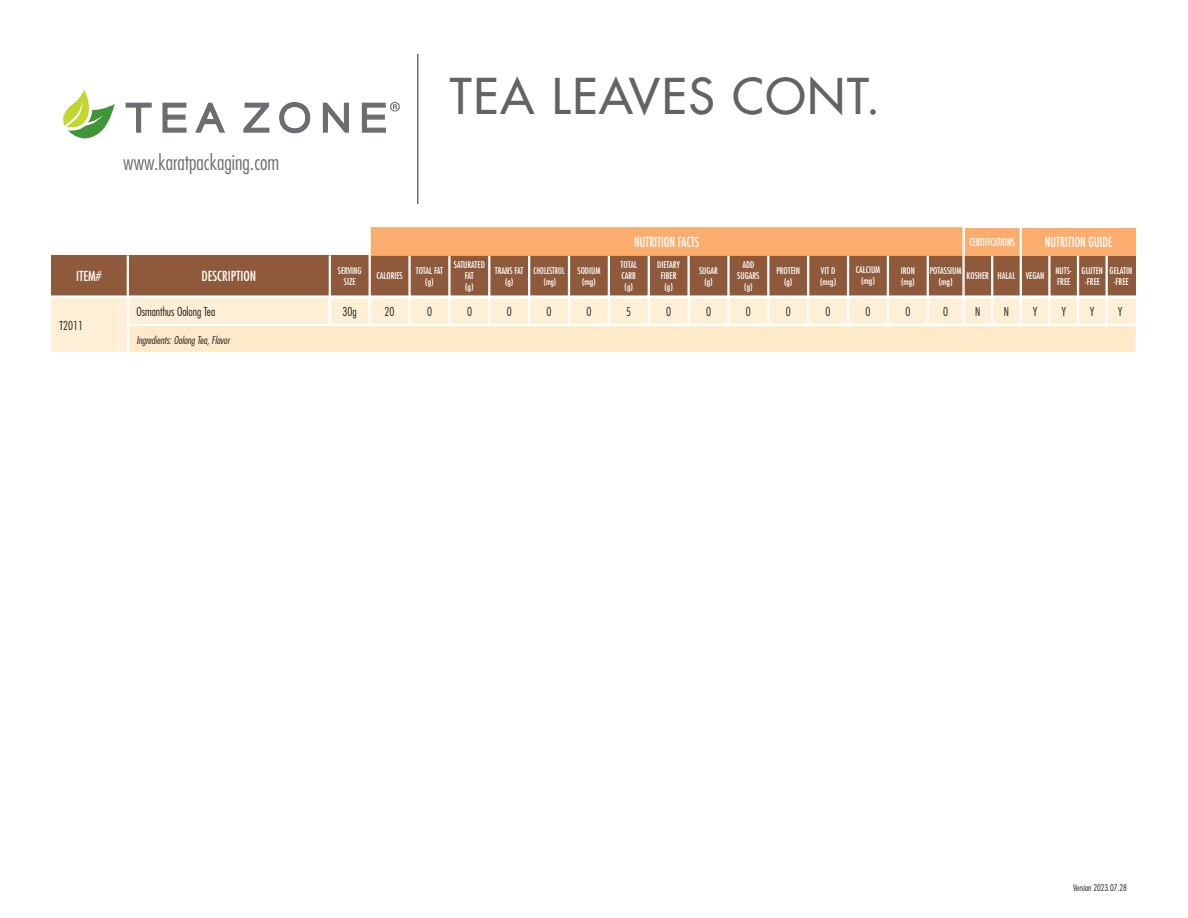
<style>
.page{position:relative;width:1188px;height:918px;background:#fff}
.page>*{position:absolute;margin:0;border:0;box-sizing:border-box;transform-origin:0 0}
.t1{font:500 48px "Futura Std";letter-spacing:.04em;color:#636366}
.t2{font:300 condensed 21px "Futura Std";color:#6d6f72}
.t3{font:condensed 13.5px "Futura Std";color:#fff;scale:.9 1}
.t4{font:condensed 13.5px "Futura Std";color:#fff}
.t5{font:300 condensed 12px "Futura Std";color:#231f20}
.t6{font:italic 300 condensed 10.5px "Futura Std";color:#231f20}
.t7{font:condensed 10.5px "Futura Std";color:#fff;scale:.9 1}
.t8{font:condensed 9px/10.8px "Futura Std";color:#fff;text-align:center}
.t9{font:300 condensed 9px "Futura Std";color:#231f20}
.t10{font:condensed 9px/10.8px "Futura Std";color:#fff;text-align:center;scale:.89 1}
.t11{font:condensed 9px/10.8px "Futura Std";letter-spacing:-.02em;color:#fff;text-align:center}
</style>
<div class="page">
<hr style="left:417px;top:54px;width:1px;height:150px;background:#6c6d70">
<svg style="left:125px;top:102px;width:27px;height:31px"></svg>
<svg style="left:162px;top:102px;width:63px;height:31px"></svg>
<svg style="left:243px;top:102px;width:68px;height:32px"></svg>
<svg style="left:322px;top:102px;width:27px;height:31px"></svg>
<svg style="left:63px;top:90px;width:52px;height:48px"></svg>
<svg style="left:361px;top:102px;width:39px;height:31px"></svg>
<div style="left:330px;top:255px;width:805px;height:606px;background:#ffefd6"></div>
<div style="left:51px;top:255px;width:1084px;height:41px;background:#8f5a3c"></div>
<hr style="left:448px;top:255px;width:3px;height:612px;background:#fff">
<hr style="left:408px;top:255px;width:3px;height:612px;background:#fff">
<hr style="left:488px;top:255px;width:2px;height:612px;background:#fff">
<hr style="left:528px;top:255px;width:2px;height:612px;background:#fff">
<hr style="left:568px;top:255px;width:2px;height:612px;background:#fff">
<hr style="left:608px;top:255px;width:2px;height:612px;background:#fff">
<hr style="left:648px;top:255px;width:2px;height:612px;background:#fff">
<hr style="left:687px;top:255px;width:3px;height:612px;background:#fff">
<hr style="left:727px;top:255px;width:3px;height:612px;background:#fff">
<hr style="left:767px;top:255px;width:2px;height:612px;background:#fff">
<hr style="left:807px;top:255px;width:2px;height:612px;background:#fff">
<hr style="left:847px;top:255px;width:2px;height:612px;background:#fff">
<hr style="left:887px;top:255px;width:2px;height:612px;background:#fff">
<hr style="left:1048px;top:255px;width:3px;height:612px;background:#fff">
<hr style="left:1077px;top:255px;width:2px;height:612px;background:#fff">
<hr style="left:1106px;top:255px;width:2px;height:612px;background:#fff">
<hr style="left:991px;top:255px;width:2px;height:612px;background:#fff">
<hr style="left:927px;top:255px;width:2px;height:612px;background:#fff">
<hr style="left:40px;top:295px;width:1107px;height:3px;background:#fff">
<hr style="left:40px;top:324px;width:1107px;height:3px;background:#fff">
<hr style="left:40px;top:352px;width:1107px;height:3px;background:#fff">
<div style="left:371px;top:228px;width:591px;height:27px;background:#faad6e"></div>
<div style="left:371px;top:228px;width:592px;height:28px;border:1px solid #faa25a"></div>
<div style="left:1022px;top:228px;width:113px;height:27px;background:#faad6e"></div>
<div style="left:965px;top:228px;width:55px;height:27px;background:#faad6e"></div>
<div style="left:129px;top:298px;width:199px;height:26px;background:#ffefd6"></div>
<div style="left:51px;top:298px;width:75px;height:54px;background:#ffefd6"></div>
<hr style="left:329px;top:255px;width:2px;height:636px;background:#fff">
<hr style="left:127px;top:255px;width:2px;height:636px;background:#fff">
<hr style="left:962px;top:227px;width:3px;height:640px;background:#fff">
<hr style="left:1020px;top:226px;width:2px;height:641px;background:#fff">
<hr style="left:369px;top:227px;width:2px;height:640px;background:#fff">
<div style="left:129px;top:327px;width:1006px;height:25px;background:#ffeac9"></div>
<div style="left:46px;top:355px;width:1108px;height:555px;background:#fff"></div>
<h2 class="t2" style="left:123px;top:149px;width:158px">www.karatpackaging.com</h2>
<p class="t1" style="left:450px;top:66px;width:432px">TEA LEAVES CONT.</p>
<h3 class="t3" style="left:634px;top:234px;width:74px">NUTRITION FACTS</h3>
<p class="t7" style="left:969px;top:236px;width:52px">CERTIFICATIONS</p>
<h3 class="t3" style="left:1045px;top:234px;width:77px">NUTRITION GUIDE</h3>
<h3 class="t4" style="left:76px;top:268px;width:27px">ITEM#</h3>
<h3 class="t4" style="left:201px;top:268px;width:56px">DESCRIPTION</h3>
<p class="t8" style="left:338px;top:265px;width:25px">SERVING<br>SIZE</p>
<p class="t8" style="left:376px;top:270px;width:28px">CALORIES</p>
<p class="t11" style="left:416px;top:265px;width:29px">TOTAL FAT (g)</p>
<p class="t8" style="left:454px;top:260px;width:33px">SATURATED<br>FAT<br>(g)</p>
<p class="t8" style="left:495px;top:265px;width:30px">TRANS FAT (g)</p>
<p class="t8" style="left:577px;top:265px;width:24px">SODIUM (mg)</p>
<p class="t8" style="left:621px;top:260px;width:18px">TOTAL<br>CARB (g)</p>
<p class="t8" style="left:657px;top:260px;width:24px">DIETARY<br>FIBER (g)</p>
<p class="t8" style="left:699px;top:265px;width:20px">SUGAR (g)</p>
<p class="t8" style="left:737px;top:260px;width:24px">ADD<br>SUGARS (g)</p>
<p class="t8" style="left:776px;top:265px;width:25px">PROTEIN (g)</p>
<p class="t8" style="left:820px;top:265px;width:18px;text-align:left">VIT D (mcg)</p>
<p class="t8" style="left:901px;top:265px;width:16px;text-align:left">IRON (mg)</p>
<p class="t8" style="left:930px;top:265px;width:33px">POTASSIUM (mg)</p>
<p class="t8" style="left:967px;top:270px;width:79px">KOSHER HALAL VEGAN</p>
<p class="t8" style="left:1055px;top:265px;width:18px;text-align:left">NUTS-<br>FREE</p>
<p class="t8" style="left:1082px;top:265px;width:23px">GLUTEN -FREE</p>
<p class="t8" style="left:1110px;top:265px;width:24px">GELATIN -FREE</p>
<p class="t8" style="left:856px;top:265px;width:26px">CALCIUM (mg)</p>
<p class="t10" style="left:533px;top:265px;width:37px">CHOLESTROL (mg)</p>
<p class="t5" style="left:60px;top:319px;width:25px">T2011</p>
<p class="t5" style="left:136px;top:305px;width:80px">Osmanthus Oolong Tea</p>
<p class="t5" style="left:343px;top:305px;width:16px">30g</p>
<p class="t5" style="left:385px;top:305px;width:11px">20</p>
<p class="t5" style="left:427px;top:305px;width:6px">0</p>
<p class="t5" style="left:467px;top:305px;width:6px">0</p>
<p class="t5" style="left:507px;top:305px;width:6px">0</p>
<p class="t5" style="left:547px;top:305px;width:6px">0</p>
<p class="t5" style="left:586px;top:305px;width:6px">0</p>
<p class="t5" style="left:626px;top:305px;width:6px">5</p>
<p class="t5" style="left:666px;top:305px;width:6px">0</p>
<p class="t5" style="left:706px;top:305px;width:6px">0</p>
<p class="t5" style="left:746px;top:305px;width:6px">0</p>
<p class="t5" style="left:786px;top:305px;width:6px">0</p>
<p class="t5" style="left:826px;top:305px;width:6px">0</p>
<p class="t5" style="left:866px;top:305px;width:6px">0</p>
<p class="t5" style="left:905px;top:305px;width:6px">0</p>
<p class="t5" style="left:943px;top:305px;width:6px">0</p>
<p class="t5" style="left:975px;top:305px;width:7px">N</p>
<p class="t5" style="left:1004px;top:305px;width:7px">N</p>
<p class="t5" style="left:1033px;top:305px;width:6px">Y</p>
<p class="t5" style="left:1061px;top:305px;width:6px">Y</p>
<p class="t5" style="left:1090px;top:305px;width:6px">Y</p>
<p class="t5" style="left:1118px;top:305px;width:6px">Y</p>
<p class="t6" style="left:136px;top:334px;width:95px">Ingredients: Oolong Tea, Flavor</p>
<p class="t9" style="left:1073px;top:883px;width:56px">Version 2023.07.28</p>
</div>
